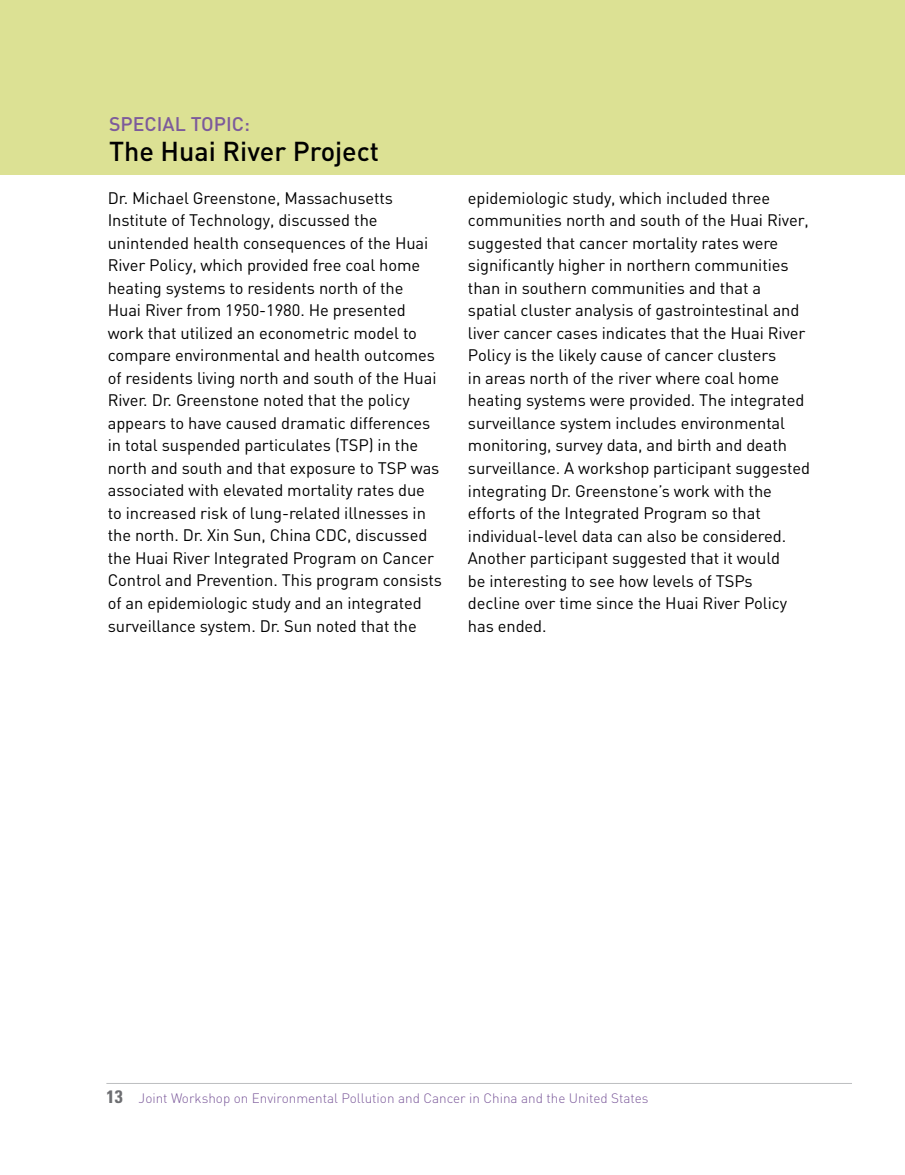
<style>
.page{position:relative;width:905px;height:1175px;background:#fff}
.page>*{position:absolute;margin:0;border:0;box-sizing:border-box;transform-origin:0 0}
.t1{font:500 27px "DIN";color:#000}
.t2{font:500 19.5px "DIN";color:#7c5a9b}
.CENTERS{font:16.5px/22.5px "DIN";letter-spacing:-.005em;color:#000}
.t3{font:300 13.5px "DIN";color:#7c5a9b}
.s1{font-family:"Univers";font-weight:700;font-stretch:condensed;font-size:18px;color:#6d6e71}
</style>
<div class="page">
<hr style="left:106px;top:1083px;width:746px;height:1px;background:#bcbec0">
<div style="left:0;top:0;width:904px;height:174px;background:#dce194"></div>
<h1 class="t2" style="left:109px;top:112px;width:142px">SPECIAL TOPIC:</h1>
<h1 class="t1" style="left:109px;top:134px;width:271px">The Huai River Project</h1>
<p class="CENTERS" style="left:108px;top:186px;width:336px">Dr. Michael Greenstone, Massachusetts Institute of Technology, discussed the unintended health consequences of the Huai River Policy, which provided free coal home heating systems to residents north of the<br>Huai River from 1950-1980. He presented work that utilized an econometric model to compare environmental and health outcomes of residents living north and south of the Huai River. Dr. Greenstone noted that the policy appears to have caused dramatic differences in total suspended particulates (TSP) in the north and south and that exposure to TSP was associated with elevated mortality rates due to increased risk of lung-related illnesses in the north. Dr. Xin Sun, China CDC, discussed the Huai River Integrated Program on Cancer Control and Prevention. This program consists of an epidemiologic study and an integrated surveillance system. Dr. Sun noted that the</p>
<p class="CENTERS" style="left:468px;top:186px;width:343px">epidemiologic study, which included three communities north and south of the Huai River, suggested that cancer mortality rates were significantly higher in northern communities than in southern communities and that a spatial cluster analysis of gastrointestinal and liver cancer cases indicates that the Huai River Policy is the likely cause of cancer clusters<br>in areas north of the river where coal home heating systems were provided. The integrated surveillance system includes environmental monitoring, survey data, and birth and death surveillance. A workshop participant suggested integrating Dr. Greenstone’s work with the efforts of the Integrated Program so that individual-level data can also be considered.<br>Another participant suggested that it would<br>be interesting to see how levels of TSPs<br>decline over time since the Huai River Policy has ended.</p>
<p class="t3" style="left:106px;top:1089px;width:543px"><span class="s1">13</span> Joint Workshop on Environmental Pollution and Cancer in China and the United States</p>
</div>
